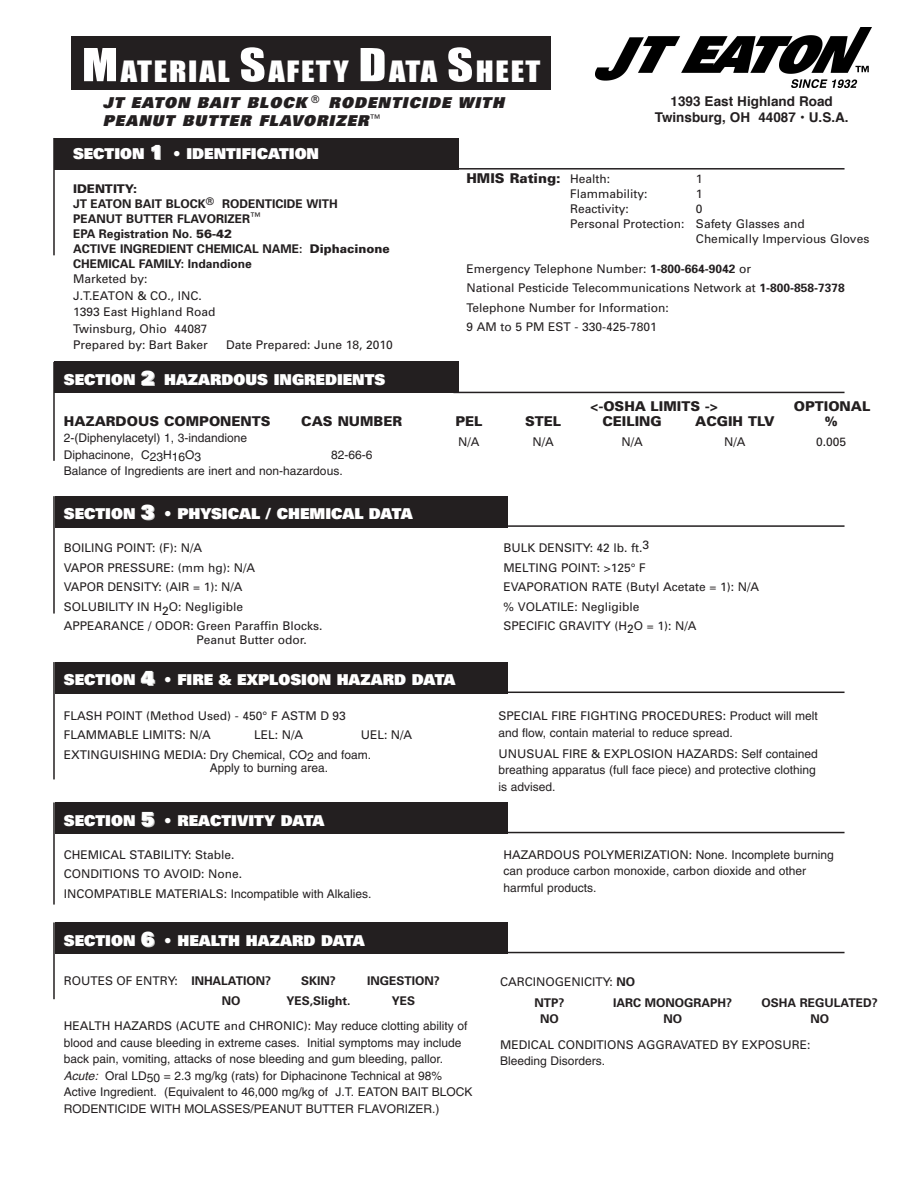
<style>
.page{position:relative;width:918px;height:1188px;background:#fff}
.page>*{position:absolute;margin:0;border:0;box-sizing:border-box;transform-origin:0 0}
.t1{font:27px "Impact";letter-spacing:.055em;color:#fff;scale:1.2 1}
.t2{font:900 15px "Univers";color:#fff}
.t3{font:italic 900 15px/18px "Univers";letter-spacing:.07em;color:#231f20}
.t4{font:900 13.5px "Univers";color:#231f20}
.t5{font:700 13.5px/16.2px "Helvetica";color:#231f20;text-align:center}
.t6{font:12px/19.5px "Univers";color:#231f20}
.t7{font:12px/16.5px "Helvetica";color:#231f20}
.t8{font:700 12px/15px "Univers";color:#231f20}
.s1{font-size:42px}
.s2{font-size:19.5px}
.s3{font-weight:900}
.s4{font-weight:400;font-size:12px}
.s5{font-weight:700}
.s6{font-family:"Univers"}
.s7{font-family:"Helvetica"}
.s8{font-style:italic}
</style>
<div class="page">
<div style="left:55px;top:138px;width:404px;height:31px;background:#231f20"></div>
<hr style="left:53px;top:138px;width:2px;height:117px;background:#231f20">
<hr style="left:453px;top:168px;width:392px;height:2px;background:#231f20">
<div style="left:55px;top:362px;width:404px;height:31px;background:#231f20"></div>
<hr style="left:53px;top:362px;width:2px;height:99px;background:#231f20">
<hr style="left:453px;top:392px;width:392px;height:1px;background:#231f20">
<div style="left:55px;top:496px;width:453px;height:31px;background:#231f20"></div>
<hr style="left:53px;top:496px;width:2px;height:118px;background:#231f20">
<hr style="left:453px;top:525px;width:392px;height:2px;background:#231f20">
<div style="left:55px;top:662px;width:453px;height:31px;background:#231f20"></div>
<hr style="left:53px;top:662px;width:2px;height:117px;background:#231f20">
<hr style="left:453px;top:692px;width:392px;height:1px;background:#231f20">
<div style="left:55px;top:802px;width:453px;height:32px;background:#231f20"></div>
<hr style="left:53px;top:802px;width:2px;height:103px;background:#231f20">
<hr style="left:453px;top:832px;width:392px;height:1px;background:#231f20">
<div style="left:55px;top:922px;width:453px;height:32px;background:#231f20"></div>
<hr style="left:53px;top:922px;width:2px;height:77px;background:#231f20">
<hr style="left:453px;top:952px;width:392px;height:1px;background:#231f20">
<div style="left:71px;top:36px;width:480px;height:54px;background:#231f20"></div>
<img style="left:596px;top:28px;width:276px;height:60px">
<h1 class="t1" style="left:82px;top:55px;width:384px"><span class="s1">M</span>ATERIAL <span class="s1">S</span>AFETY <span class="s1">D</span>ATA <span class="s1">S</span>HEET</h1>
<p class="t3" style="left:103px;top:95px;width:403px">JT EATON BAIT BLOCK <sup>®</sup> RODENTICIDE WITH<br>PEANUT BUTTER FLAVORIZER<sup>™</sup></p>
<p class="t5" style="left:655px;top:94px;width:195px">1393 East Highland Road<br>Twinsburg, OH 44087 • U.S.A.</p>
<p class="t2" style="left:73px;top:148px;width:248px">SECTION <span class="s2">1</span> • IDENTIFICATION</p>
<p class="t8" style="left:73px;top:182px;width:318px"><span class="s3">IDENTITY:<br></span>JT EATON BAIT BLOCK<sup>®</sup> RODENTICIDE WITH<br>PEANUT BUTTER FLAVORIZER<sup>™<br></sup>EPA Registration No. <span class="s3">56-42<br></span>ACTIVE INGREDIENT CHEMICAL NAME: <span class="s3">Diphacinone<br></span>CHEMICAL FAMILY: Indandione</p>
<p class="t6" style="left:73px;top:272px;width:144px;line-height:16.5px">Marketed by:<br>J.T.EATON &amp; CO., INC.<br>1393 East Highland Road<br>Twinsburg, Ohio 44087<br>Prepared by: Bart Baker</p>
<p class="t6" style="left:226px;top:336px;width:168px">Date Prepared: June 18, 2010</p>
<p class="t2" style="left:64px;top:374px;width:323px">SECTION <span class="s2">2</span> HAZARDOUS INGREDIENTS</p>
<p class="t4" style="left:64px;top:416px;width:208px">HAZARDOUS COMPONENTS</p>
<p class="t4" style="left:301px;top:416px;width:102px">CAS NUMBER</p>
<p class="t7" style="left:64px;top:431px;width:185px">2-(Diphenylacetyl) 1, 3-indandione<br>Diphacinone, C23H16O3</p>
<p class="t7" style="left:64px;top:447px;width:310px;text-indent:267px">82-66-6<br>Balance of Ingredients are inert and non-hazardous.</p>
<p class="t2" style="left:64px;top:508px;width:350px">SECTION <span class="s2">3</span> • PHYSICAL / CHEMICAL DATA</p>
<p class="t6" style="left:64px;top:539px;width:260px">BOILING POINT: (F): N/A<br>VAPOR PRESSURE: (mm hg): N/A<br>VAPOR DENSITY: (AIR = 1): N/A<br>SOLUBILITY IN H2O: Negligible<br>APPEARANCE / ODOR: Green Paraffin Blocks.</p>
<p class="t6" style="left:197px;top:631px;width:112px">Peanut Butter odor.</p>
<p class="t4" style="left:466px;top:173px;width:145px">HMIS Rating: <span class="s4">Health:</span></p>
<p class="t6" style="left:696px;top:170px;width:8px">1</p>
<p class="t6" style="left:570px;top:185px;width:79px">Flammability:</p>
<p class="t6" style="left:696px;top:185px;width:8px">1</p>
<p class="t6" style="left:570px;top:200px;width:60px">Reactivity:</p>
<p class="t6" style="left:696px;top:200px;width:8px">0</p>
<p class="t6" style="left:570px;top:215px;width:236px">Personal Protection: Safety Glasses and</p>
<p class="t6" style="left:696px;top:230px;width:175px">Chemically Impervious Gloves</p>
<p class="t6" style="left:466px;top:260px;width:380px">Emergency Telephone Number: <span class="s5">1-800-664-9042</span> or<br>National Pesticide Telecommunications Network at <span class="s5">1-800-858-7378<br></span>Telephone Number for Information:<br>9 AM to 5 PM EST - 330-425-7801</p>
<p class="t4" style="left:590px;top:401px;width:130px">&lt;-OSHA LIMITS -&gt;</p>
<p class="t4" style="left:794px;top:401px;width:78px">OPTIONAL</p>
<p class="t4" style="left:455px;top:416px;width:28px">PEL</p>
<p class="t4" style="left:525px;top:416px;width:38px">STEL</p>
<p class="t4" style="left:602px;top:416px;width:61px">CEILING</p>
<p class="t4" style="left:695px;top:416px;width:81px">ACGIH TLV</p>
<p class="t4" style="left:824px;top:416px;width:15px">%</p>
<p class="t6" style="left:458px;top:433px;width:23px">N/A</p>
<p class="t6" style="left:532px;top:433px;width:23px">N/A</p>
<p class="t6" style="left:621px;top:433px;width:23px">N/A</p>
<p class="t6" style="left:724px;top:433px;width:23px">N/A</p>
<p class="t6" style="left:816px;top:433px;width:32px">0.005</p>
<p class="t6" style="left:504px;top:539px;width:257px">BULK DENSITY: 42 lb. ft.3<br>MELTING POINT: &gt;125° F<br>EVAPORATION RATE (Butyl Acetate = 1): N/A % VOLATILE: Negligible<br>SPECIFIC GRAVITY (H2O = 1): N/A</p>
<p class="t2" style="left:64px;top:674px;width:393px">SECTION <span class="s2">4</span> • FIRE &amp; EXPLOSION HAZARD DATA</p>
<p class="t6" style="left:64px;top:707px;width:283px">FLASH POINT (Method Used) - 450° F ASTM D 93<br>FLAMMABLE LIMITS: N/A</p>
<p class="t6" style="left:254px;top:726px;width:51px">LEL: N/A</p>
<p class="t6" style="left:361px;top:726px;width:53px">UEL: N/A</p>
<p class="t7" style="left:210px;top:749px;width:163px;line-height:13.5px;text-indent:-146px"><span class="s6">EXTINGUISHING MEDIA:</span> Dry Chemical, CO2 and foam.<br>Apply to burning area.</p>
<p class="t2" style="left:64px;top:815px;width:262px">SECTION <span class="s2">5</span> • REACTIVITY DATA</p>
<p class="t6" style="left:64px;top:846px;width:180px">CHEMICAL STABILITY: Stable.<br>CONDITIONS TO AVOID: None.</p>
<p class="t7" style="left:64px;top:886px;width:309px"><span class="s6">INCOMPATIBLE MATERIALS:</span> Incompatible with Alkalies.</p>
<p class="t2" style="left:64px;top:935px;width:302px">SECTION <span class="s2">6</span> • HEALTH HAZARD DATA</p>
<p class="t6" style="left:64px;top:972px;width:209px">ROUTES OF ENTRY: <span class="s5">INHALATION?</span></p>
<p class="t8" style="left:301px;top:975px;width:36px">SKIN?</p>
<p class="t8" style="left:367px;top:975px;width:74px">INGESTION?</p>
<p class="t8" style="left:222px;top:994px;width:20px">NO</p>
<p class="t8" style="left:286px;top:994px;width:66px">YES,Slight.</p>
<p class="t6" style="left:64px;top:989px;width:405px;line-height:25.5px;text-indent:328px"><span class="s5">YES<br></span>HEALTH HAZARDS (ACUTE and CHRONIC): <span class="s7">May reduce clotting ability of</span></p>
<p class="t7" style="left:64px;top:1035px;width:410px">blood and cause bleeding in extreme cases. Initial symptoms may include back pain, vomiting, attacks of nose bleeding and gum bleeding, pallor.<br><span class="s8">Acute:</span> Oral LD50 = 2.3 mg/kg (rats) for Diphacinone Technical at 98% Active Ingredient. (Equivalent to 46,000 mg/kg of J.T. EATON BAIT BLOCK RODENTICIDE WITH MOLASSES/PEANUT BUTTER FLAVORIZER.)</p>
<p class="t6" style="left:499px;top:707px;width:321px">SPECIAL FIRE FIGHTING PROCEDURES: <span class="s7">Product will melt</span></p>
<p class="t7" style="left:499px;top:726px;width:236px">and flow, contain material to reduce spread.</p>
<p class="t6" style="left:499px;top:745px;width:321px">UNUSUAL FIRE &amp; EXPLOSION HAZARDS: <span class="s7">Self contained</span></p>
<p class="t7" style="left:499px;top:763px;width:319px">breathing apparatus (full face piece) and protective clothing is advised.</p>
<p class="t6" style="left:504px;top:846px;width:332px">HAZARDOUS POLYMERIZATION: <span class="s7">None. Incomplete burning</span></p>
<p class="t7" style="left:504px;top:864px;width:304px">can produce carbon monoxide, carbon dioxide and other harmful products.</p>
<p class="t6" style="left:534px;top:972px;width:102px;line-height:21px;text-indent:-34px">CARCINOGENICITY: <span class="s5">NO<br>NTP?</span></p>
<p class="t8" style="left:613px;top:996px;width:120px">IARC MONOGRAPH?</p>
<p class="t8" style="left:762px;top:996px;width:118px">OSHA REGULATED?</p>
<p class="t8" style="left:540px;top:1012px;width:20px">NO</p>
<p class="t8" style="left:663px;top:1012px;width:20px">NO</p>
<p class="t8" style="left:810px;top:1012px;width:20px">NO</p>
<p class="t6" style="left:500px;top:1036px;width:312px">MEDICAL CONDITIONS AGGRAVATED BY EXPOSURE:</p>
<p class="t7" style="left:500px;top:1054px;width:107px">Bleeding Disorders.</p>
</div>
